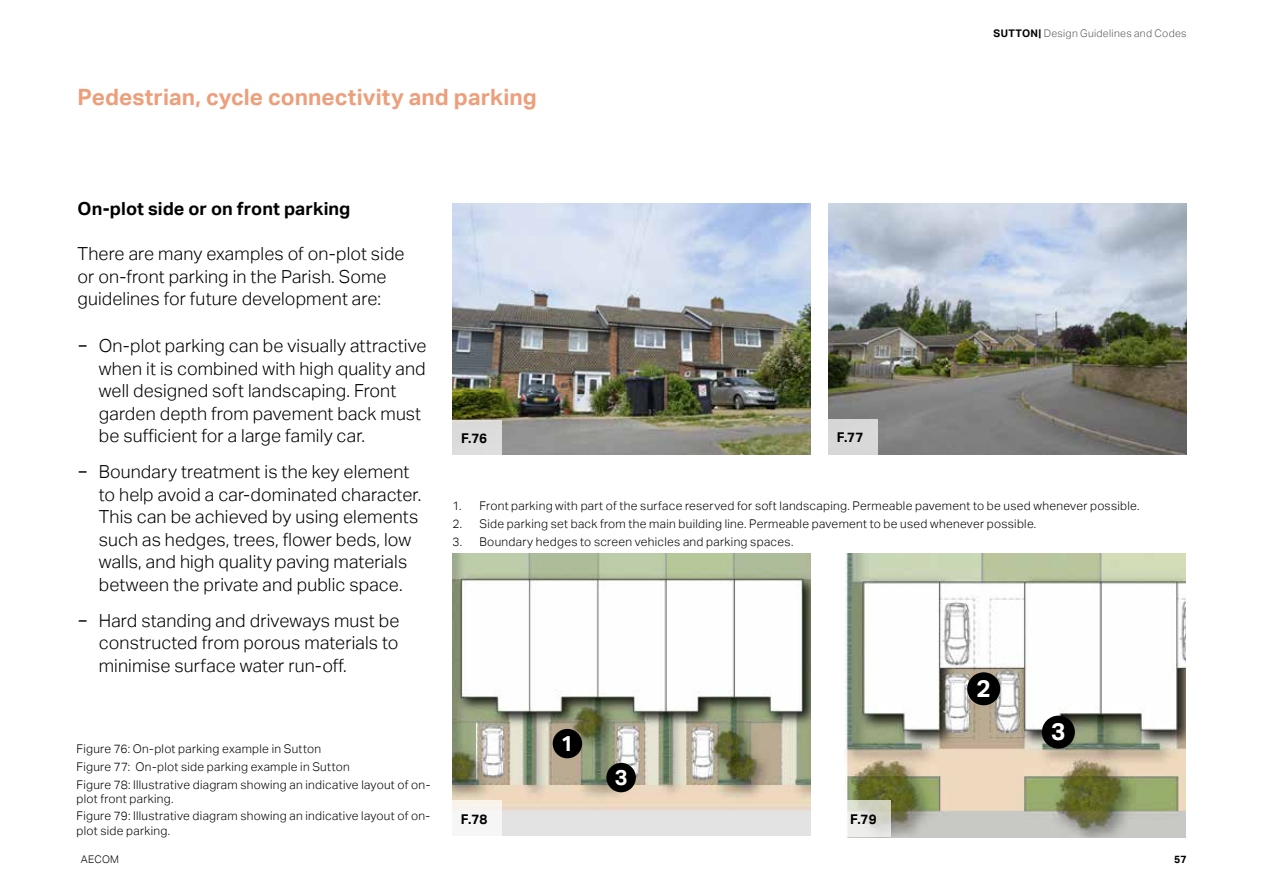
<style>
.page{position:relative;width:1263px;height:893px;background:#fff}
.page>*{position:absolute;margin:0;border:0;box-sizing:border-box;transform-origin:0 0}
.t1{font:700 24.15px "AECOM Sans";color:#fff}
.t2{font:700 22.5px "AECOM Sans";letter-spacing:.005em;color:#ed9e7b}
.t3{font:700 21.6px "AECOM Sans";color:#fff}
.t4{font:300 18px/22.5px "AECOM Sans";letter-spacing:.005em;color:#000}
.t5{font:700 18px "AECOM Sans";letter-spacing:.005em;color:#000}
.t6{font:700 13.5px "AECOM Sans";letter-spacing:.005em;color:#000}
.t7{font:300 12px/18px "AECOM Sans";letter-spacing:.025em;color:#000}
.t8{font:300 10.5px "AECOM Sans";letter-spacing:.03em;color:#58595b}
.t9{font:300 10.5px "AECOM Sans";letter-spacing:.025em;color:#000}
.t10{font:700 10.5px "AECOM Sans";color:#000}
.s1{font-weight:700;color:#000}
.s2{font-weight:400}
</style>
<div class="page">
<img style="left:452px;top:554px;width:358px;height:282px">
<img style="left:845px;top:554px;width:340px;height:283px">
<div style="left:553px;top:729px;width:29px;height:29px;background:#000;border-radius:50%"></div>
<div style="left:967px;top:672px;width:33px;height:33px;background:#000;border-radius:50%"></div>
<div style="left:1042px;top:716px;width:33px;height:33px;background:#000;border-radius:50%"></div>
<div style="left:606px;top:763px;width:30px;height:29px;background:#000;border-radius:50%"></div>
<img style="left:452px;top:203px;width:358px;height:251px">
<img style="left:828px;top:203px;width:358px;height:251px">
<div style="left:452px;top:801px;width:50px;height:36px;background:#f6f6f6"></div>
<svg style="left:845px;top:801px;width:46px;height:36px;background:#dfe0d9"></svg>
<div style="left:452px;top:420px;width:50px;height:36px;background:#dcdcdc"></div>
<div style="left:828px;top:419px;width:50px;height:36px;background:#d8d8d8"></div>
<p class="t2" style="left:78px;top:84px;width:461px">Pedestrian, cycle connectivity and parking</p>
<p class="t8" style="left:994px;top:27px;width:195px"><span class="s1">SUTTON|</span> Design Guidelines and Codes</p>
<p class="t5" style="left:78px;top:199px;width:274px">On-plot side or on front parking</p>
<p class="t4" style="left:78px;top:243px;width:329px">There are many examples of on-plot side or on-front parking in the Parish. Some guidelines for future development are:</p>
<p class="t4" style="left:99px;top:335px;width:329px;text-indent:-21px"><span class="s2">−</span> On-plot parking can be visually attractive when it is combined with high quality and well designed soft landscaping. Front garden depth from pavement back must be sufficient for a large family car.</p>
<p class="t4" style="left:99px;top:461px;width:324px;text-indent:-21px"><span class="s2">−</span> Boundary treatment is the key element to help avoid a car-dominated character.<br>This can be achieved by using elements such as hedges, trees, flower beds, low walls, and high quality paving materials between the private and public space.</p>
<p class="t4" style="left:99px;top:609px;width:302px;text-align:justify;text-indent:-21px"><span class="s2">−</span> Hard standing and driveways must be constructed from porous materials to minimise surface water run-off.</p>
<p class="t7" style="left:77px;top:740px;width:355px">Figure 76: On-plot parking example in Sutton<br>Figure 77: On-plot side parking example in Sutton<br>Figure 78: Illustrative diagram showing an indicative layout of on-</p>
<p class="t7" style="left:77px;top:791px;width:355px;line-height:17.1px">plot front parking.<br>Figure 79: Illustrative diagram showing an indicative layout of on-</p>
<p class="t7" style="left:77px;top:822px;width:95px">plot side parking.</p>
<p class="t6" style="left:461px;top:430px;width:28px">F.76</p>
<p class="t6" style="left:837px;top:430px;width:28px">F.77</p>
<p class="t7" style="left:452px;top:497px;width:689px">1. Front parking with part of the surface reserved for soft landscaping. Permeable pavement to be used whenever possible.</p>
<p class="t7" style="left:452px;top:515px;width:585px">2. Side parking set back from the main building line. Permeable pavement to be used whenever possible.</p>
<p class="t7" style="left:452px;top:533px;width:342px">3. Boundary hedges to screen vehicles and parking spaces.</p>
<p class="t3" style="left:561px;top:731px;width:14px">1</p>
<p class="t3" style="left:615px;top:765px;width:14px">3</p>
<p class="t6" style="left:461px;top:811px;width:28px">F.78</p>
<p class="t6" style="left:850px;top:811px;width:28px">F.79</p>
<h1 class="t1" style="left:976px;top:675px;width:16px">2</h1>
<h1 class="t1" style="left:1051px;top:718px;width:16px">3</h1>
<p class="t9" style="left:81px;top:853px;width:40px">AECOM</p>
<p class="t10" style="left:1174px;top:853px;width:14px">57</p>
</div>
